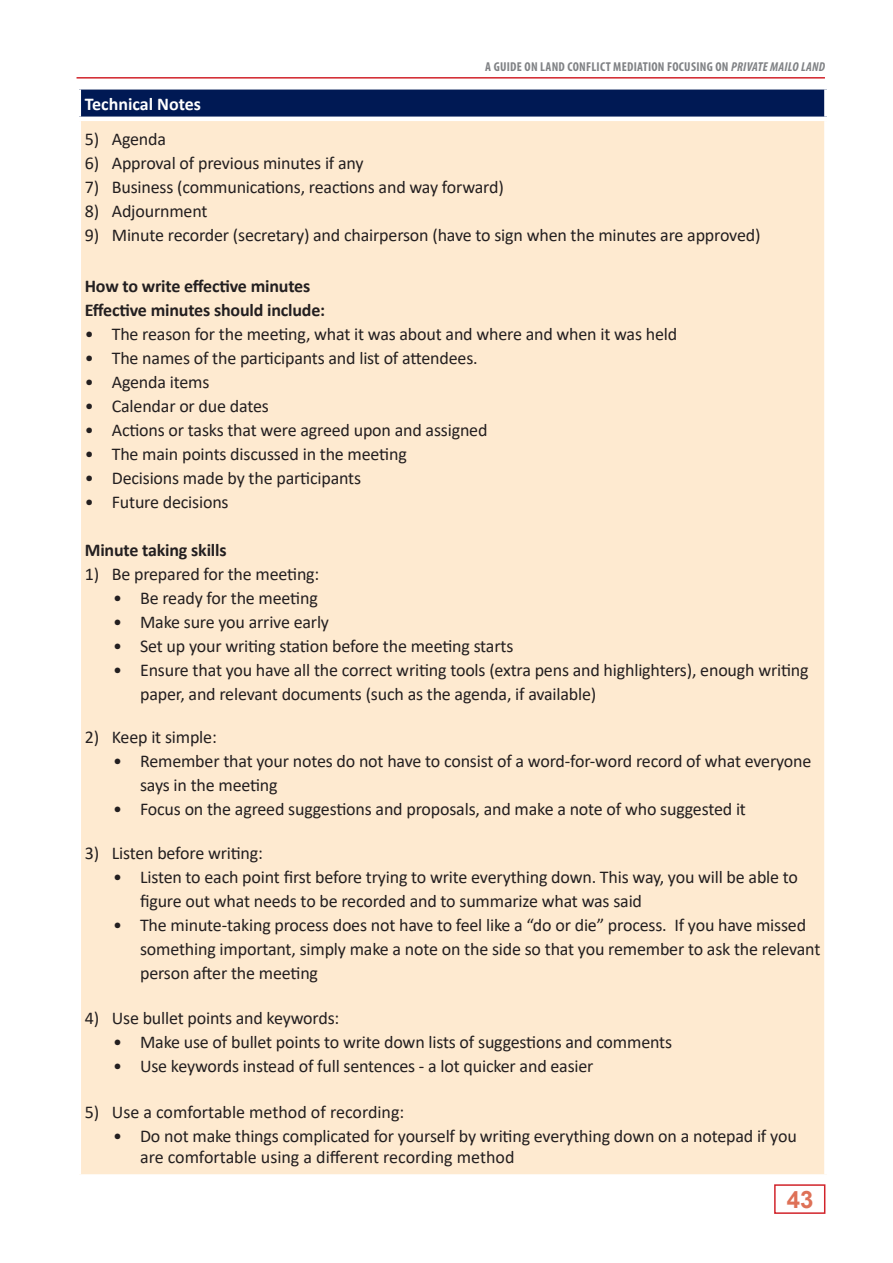
<style>
.page{position:relative;width:893px;height:1263px;background:#fff}
.page>*{position:absolute;margin:0;border:0;box-sizing:border-box;transform-origin:0 0}
.t1{font:700 24px "Arial";color:#de7157}
.t2{font:18px/24px "Calibri";letter-spacing:-.01em;color:#231f20}
.t3{font:700 18px/24px "Calibri";letter-spacing:-.01em;color:#231f20}
.t4{font:700 18px "Calibri";color:#fff}
.t5{font:700 condensed 12.9px "Myriad Pro";letter-spacing:.02em;color:#808285}
.s1{font-style:italic}
</style>
<div class="page">
<div style="left:774px;top:1184px;width:51px;height:30px;border:2px solid #d1232a"></div>
<hr style="left:77px;top:77px;width:748px;height:2px;background:#d1232a">
<div style="left:79px;top:87px;width:747px;height:32px;background:#001954"></div>
<div style="left:79px;top:119px;width:747px;height:1057px;background:#feead0"></div>
<div style="left:77px;top:85px;width:752px;height:5px;background:#fff"></div>
<hr style="left:77px;top:90px;width:4px;height:27px;background:#fff">
<div style="left:824px;top:90px;width:5px;height:27px;background:#fff"></div>
<hr style="left:77px;top:117px;width:752px;height:4px;background:#fff">
<hr style="left:77px;top:121px;width:4px;height:1053px;background:#fff">
<div style="left:824px;top:121px;width:5px;height:1053px;background:#fff"></div>
<div style="left:77px;top:1174px;width:752px;height:5px;background:#fff"></div>
<p class="t5" style="left:485px;top:59px;width:341px">A GUIDE ON LAND CONFLICT MEDIATION FOCUSING ON <span class="s1">PRIVATE MAILO LAND</span></p>
<p class="t4" style="left:85px;top:91px;width:118px">Technical Notes</p>
<p class="t2" style="left:85px;top:127px;width:83px">5) Agenda</p>
<p class="t2" style="left:85px;top:151px;width:280px">6) Approval of previous minutes if any</p>
<p class="t2" style="left:85px;top:175px;width:421px">7) Business (communications, reactions and way forward)</p>
<p class="t2" style="left:85px;top:199px;width:124px">8) Adjournment</p>
<p class="t2" style="left:85px;top:223px;width:677px">9) Minute recorder (secretary) and chairperson (have to sign when the minutes are approved)</p>
<p class="t3" style="left:85px;top:274px;width:242px">How to write effective minutes<br>Effective minutes should include:</p>
<p class="t2" style="left:85px;top:322px;width:594px">• The reason for the meeting, what it was about and where and when it was held</p>
<p class="t2" style="left:85px;top:346px;width:394px">• The names of the participants and list of attendees.</p>
<p class="t2" style="left:85px;top:370px;width:126px">• Agenda items</p>
<p class="t2" style="left:85px;top:394px;width:186px">• Calendar or due dates</p>
<p class="t2" style="left:85px;top:418px;width:404px">• Actions or tasks that were agreed upon and assigned</p>
<p class="t2" style="left:85px;top:442px;width:324px">• The main points discussed in the meeting</p>
<p class="t2" style="left:85px;top:466px;width:278px">• Decisions made by the participants</p>
<p class="t2" style="left:85px;top:490px;width:145px">• Future decisions</p>
<p class="t3" style="left:85px;top:538px;width:143px">Minute taking skills</p>
<p class="t2" style="left:85px;top:562px;width:236px">1) Be prepared for the meeting:</p>
<p class="t2" style="left:113px;top:586px;width:206px">• Be ready for the meeting</p>
<p class="t2" style="left:113px;top:610px;width:218px">• Make sure you arrive early</p>
<p class="t2" style="left:113px;top:634px;width:402px">• Set up your writing station before the meeting starts</p>
<p class="t2" style="left:140px;top:658px;width:670px;text-indent:-27px">• Ensure that you have all the correct writing tools (extra pens and highlighters), enough writing paper, and relevant documents (such as the agenda, if available)</p>
<p class="t2" style="left:85px;top:725px;width:134px">2) Keep it simple:</p>
<p class="t2" style="left:140px;top:749px;width:673px;text-indent:-27px">• Remember that your notes do not have to consist of a word-for-word record of what everyone says in the meeting</p>
<p class="t2" style="left:113px;top:797px;width:634px">• Focus on the agreed suggestions and proposals, and make a note of who suggested it</p>
<p class="t2" style="left:85px;top:840px;width:180px">3) Listen before writing:</p>
<p class="t2" style="left:140px;top:864px;width:659px;text-indent:-27px">• Listen to each point first before trying to write everything down. This way, you will be able to figure out what needs to be recorded and to summarize what was said</p>
<p class="t2" style="left:140px;top:912px;width:682px;text-indent:-27px">• The minute-taking process does not have to feel like a “do or die” process. If you have missed something important, simply make a note on the side so that you remember to ask the relevant person after the meeting</p>
<p class="t2" style="left:85px;top:1006px;width:256px">4) Use bullet points and keywords:</p>
<p class="t2" style="left:113px;top:1030px;width:561px">• Make use of bullet points to write down lists of suggestions and comments</p>
<p class="t2" style="left:113px;top:1054px;width:482px">• Use keywords instead of full sentences - a lot quicker and easier</p>
<p class="t2" style="left:85px;top:1099px;width:321px">5) Use a comfortable method of recording:</p>
<p class="t2" style="left:140px;top:1124px;width:658px;line-height:21.6px;text-indent:-27px">• Do not make things complicated for yourself by writing everything down on a notepad if you are comfortable using a different recording method</p>
<h1 class="t1" style="left:787px;top:1182px;width:28px">43</h1>
</div>
